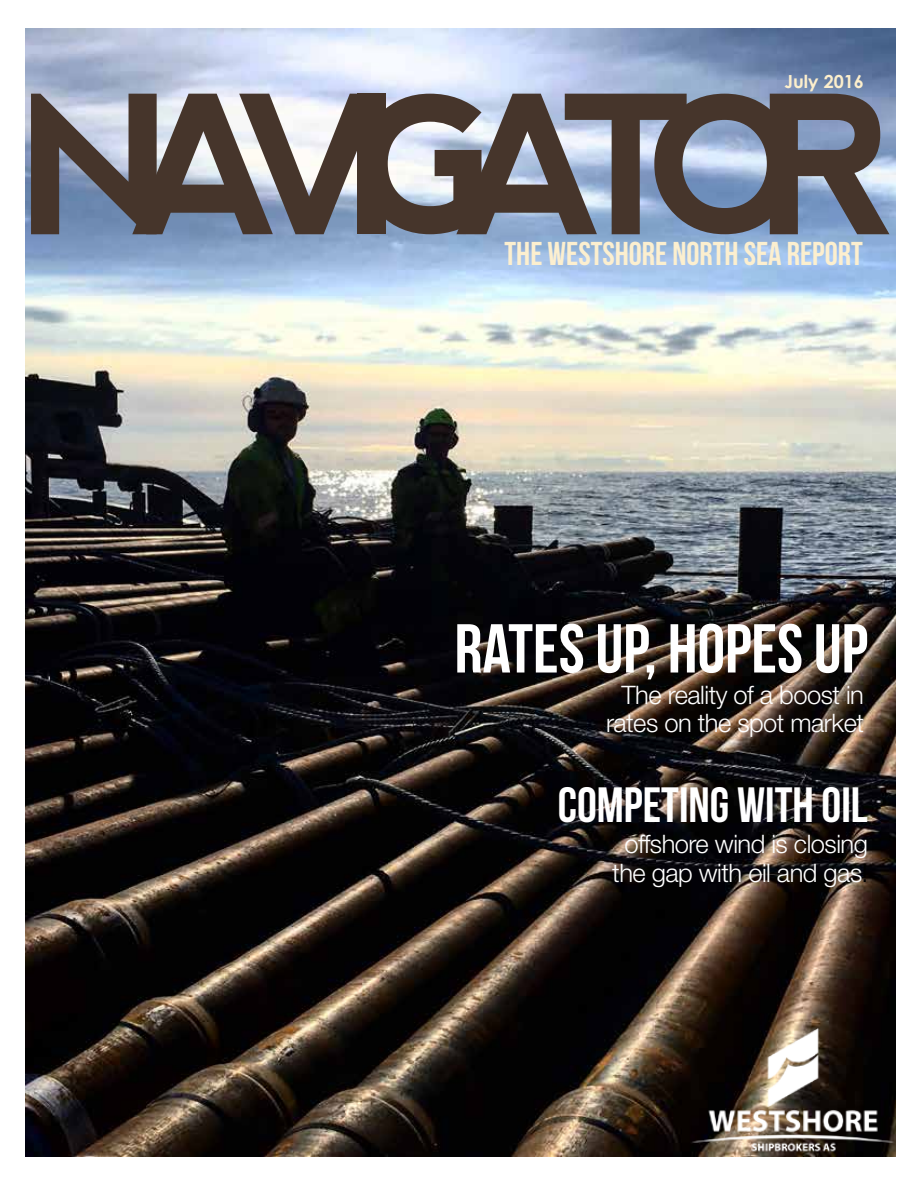
<style>
.page{position:relative;width:918px;height:1188px;background:#fff}
.page>*{position:absolute;margin:0;border:0;box-sizing:border-box;transform-origin:0 0}
.t1{font:700 192px "nevis";letter-spacing:-.24em;color:#46352b}
.t2{font:69px "Bebas Neue";color:#fff}
.t3{font:49.5px "Bebas Neue";color:#fff}
.t4{font:33px "Bebas Neue";color:#fcefcf}
.t5{font:300 25.5px/28.5px "Helvetica Neue LT Std";letter-spacing:-.02em;color:#fff;text-align:right}
.t6{font:700 18px "Century Gothic";color:#fdefcc}
.s1{color:#000}
</style>
<div class="page">
<img style="left:26px;top:29px;width:870px;height:1127px">
<img style="left:689px;top:1015px;width:207px;height:142px">
<p class="t6" style="left:784px;top:68px;width:81px">July 2016</p>
<h1 class="t1" style="left:20px;top:56px;width:875px">NAVIGATOR</h1>
<p class="t4" style="left:505px;top:236px;width:360px">THE WESTSHORE NORTH SEA REPORT</p>
<h2 class="t2" style="left:455px;top:611px;width:415px">RATES UP, HOPES UP</h2>
<p class="t5" style="left:606px;top:680px;width:259px">The reality of a boost in rates on the spot market</p>
<h3 class="t3" style="left:558px;top:778px;width:312px">COMPETING WITH OIL</h3>
<p class="t5" style="left:612px;top:830px;width:257px;text-align:center">offshore wind is closing the gap with oil and gas<span class="s1">!</span></p>
</div>
